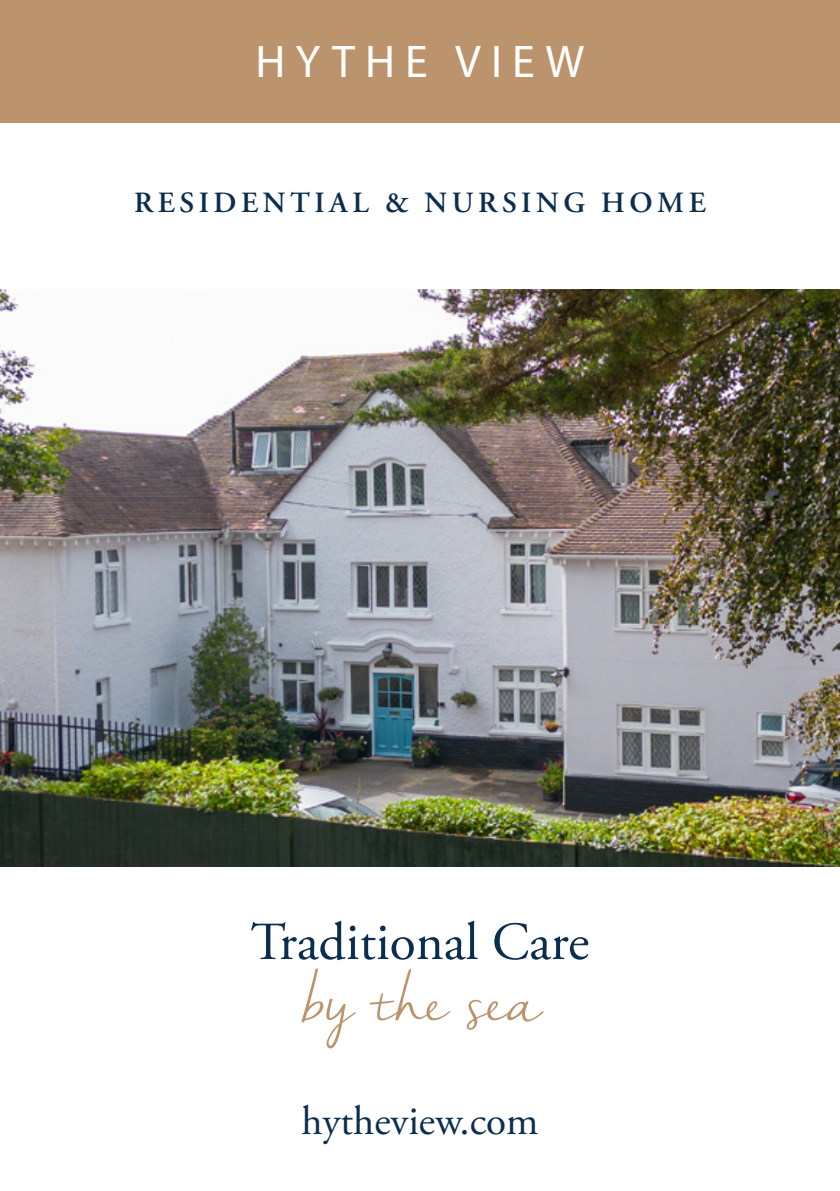
<style>
.page{position:relative;width:840px;height:1191px;background:#fff}
.page>*{position:absolute;margin:0;border:0;box-sizing:border-box;transform-origin:0 0}
.t1{font:61.6px "Nella Sue Demo";color:#bb936c}
.t2{font:53.4px "Adobe Garamond Pro";color:#0b2d4e}
.t3{font:46px "Myriad Pro";letter-spacing:.22em;color:#fff}
.t4{font:41px "Adobe Garamond Pro";color:#0b2d4e}
.t5{font:600 29.2px "Adobe Garamond Pro";letter-spacing:.155em;color:#0b2d4e}
</style>
<div class="page">
<img style="left:0;top:289px;width:839px;height:577px">
<div style="left:0;top:0;width:839px;height:123px;background:#bb936c"></div>
<p class="t3" style="left:255px;top:33px;width:330px">HYTHE VIEW</p>
<p class="t5" style="left:134px;top:186px;width:573px">RESIDENTIAL &amp; NURSING HOME</p>
<p class="t2" style="left:250px;top:910px;width:340px">Traditional Care</p>
<p class="t1" style="left:301px;top:963px;width:238px">by the sea</p>
<p class="t4" style="left:301px;top:1096px;width:238px">hytheview.com</p>
</div>
